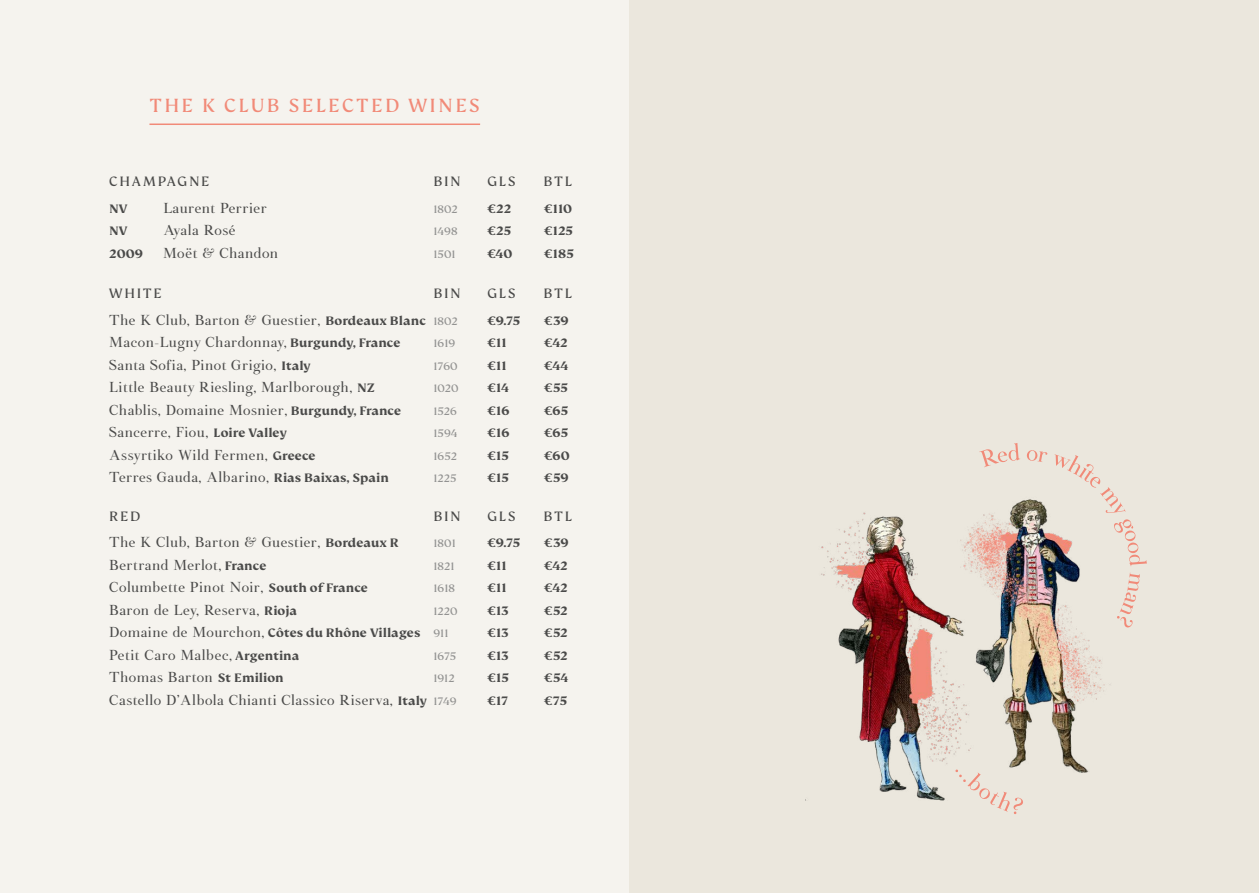
<style>
.page{position:relative;width:1259px;height:893px;background:#fff}
.page>*{position:absolute;margin:0;border:0;box-sizing:border-box;transform-origin:0 0}
.t1{font:21px "FS Kim";letter-spacing:.11em;color:#f18a78}
.t2{font:15px "Botera TFE";letter-spacing:.025em;color:#4a4a49}
.t3{font:15px "FS Kim";letter-spacing:.11em;color:#4a4a49}
.t4{font:700 13.5px "FS Kim";letter-spacing:.005em;color:#4a4a49}
.t5{font:12px "FS Kim";letter-spacing:.01em;color:#929291}
.s1{font-family:"FS Kim";font-weight:700;font-size:13.5px}
.s2{font-family:"FS Kim";font-size:12px;color:#929291}
.s3{font-family:"Botera TFE";font-weight:400;font-size:15px}
.s4{font-weight:400;font-size:12px;color:#929291}
</style>
<div class="page">
<div style="left:0;top:0;width:629px;height:893px;background:#f5f3ee"></div>
<div style="left:629px;top:0;width:630px;height:893px;background:#ebe7dd"></div>
<img style="left:805px;top:512px;width:146px;height:289px">
<img style="left:951px;top:522px;width:160px;height:251px">
<svg style="left:955px;top:769px;width:68px;height:45px"></svg>
<img style="left:979px;top:443px;width:168px;height:185px">
<hr style="left:149px;top:124px;width:331px;height:1px;background:#f18a78">
<h1 class="t1" style="left:149px;top:93px;width:332px">THE K CLUB SELECTED WINES</h1>
<p class="t3" style="left:109px;top:173px;width:102px">CHAMPAGNE</p>
<p class="t3" style="left:433px;top:173px;width:29px">BIN</p>
<p class="t3" style="left:487px;top:173px;width:30px">GLS</p>
<p class="t3" style="left:543px;top:173px;width:30px">BTL</p>
<p class="t4" style="left:109px;top:201px;width:20px">NV</p>
<p class="t2" style="left:163px;top:198px;width:105px">Laurent Perrier</p>
<p class="t5" style="left:433px;top:202px;width:26px">1802</p>
<p class="t4" style="left:487px;top:201px;width:25px">€22</p>
<p class="t4" style="left:544px;top:201px;width:30px">€110</p>
<p class="t4" style="left:109px;top:223px;width:20px">NV</p>
<p class="t2" style="left:163px;top:221px;width:74px">Ayala Rosé</p>
<p class="t5" style="left:433px;top:225px;width:26px">1498</p>
<p class="t4" style="left:487px;top:223px;width:25px">€25</p>
<p class="t4" style="left:544px;top:223px;width:30px">€125</p>
<p class="t4" style="left:109px;top:246px;width:35px">2009</p>
<p class="t2" style="left:163px;top:243px;width:116px">Moët &amp; Chandon</p>
<p class="t5" style="left:433px;top:247px;width:24px">1501</p>
<p class="t4" style="left:487px;top:246px;width:27px">€40</p>
<p class="t4" style="left:544px;top:246px;width:31px">€185</p>
<p class="t3" style="left:109px;top:285px;width:54px">WHITE</p>
<p class="t3" style="left:433px;top:285px;width:29px">BIN</p>
<p class="t3" style="left:487px;top:285px;width:30px">GLS</p>
<p class="t3" style="left:543px;top:285px;width:30px">BTL</p>
<p class="t2" style="left:109px;top:310px;width:350px">The K Club, Barton &amp; Guestier, <span class="s1">Bordeaux Blanc</span> <span class="s2">1802</span></p>
<p class="t4" style="left:487px;top:313px;width:34px">€9.75</p>
<p class="t4" style="left:544px;top:313px;width:26px">€39</p>
<p class="t2" style="left:109px;top:333px;width:293px">Macon-Lugny Chardonnay, <span class="s1">Burgundy, France</span></p>
<p class="t5" style="left:433px;top:337px;width:23px">1619</p>
<p class="t4" style="left:487px;top:335px;width:21px">€11</p>
<p class="t4" style="left:544px;top:335px;width:25px">€42</p>
<p class="t2" style="left:109px;top:355px;width:203px">Santa Sofia, Pinot Grigio, <span class="s1">Italy</span></p>
<p class="t5" style="left:433px;top:359px;width:26px">1760</p>
<p class="t4" style="left:487px;top:358px;width:21px">€11</p>
<p class="t4" style="left:544px;top:358px;width:26px">€44</p>
<p class="t2" style="left:109px;top:378px;width:267px">Little Beauty Riesling, Marlborough, <span class="s1">NZ</span></p>
<p class="t5" style="left:433px;top:382px;width:27px">1020</p>
<p class="t4" style="left:487px;top:380px;width:23px">€14</p>
<p class="t4" style="left:544px;top:380px;width:25px">€55</p>
<p class="t2" style="left:109px;top:400px;width:293px">Chablis, Domaine Mosnier, <span class="s1">Burgundy, France</span></p>
<p class="t5" style="left:433px;top:404px;width:25px">1526</p>
<p class="t4" style="left:487px;top:403px;width:23px">€16</p>
<p class="t4" style="left:544px;top:403px;width:25px">€65</p>
<p class="t2" style="left:109px;top:423px;width:179px">Sancerre, Fiou, <span class="s1">Loire Valley</span></p>
<p class="t5" style="left:433px;top:427px;width:26px">1594</p>
<p class="t4" style="left:487px;top:425px;width:23px">€16</p>
<p class="t4" style="left:544px;top:425px;width:25px">€65</p>
<p class="t2" style="left:109px;top:445px;width:208px">Assyrtiko Wild Fermen, <span class="s1">Greece</span></p>
<p class="t5" style="left:433px;top:449px;width:25px">1652</p>
<p class="t4" style="left:487px;top:448px;width:23px">€15</p>
<p class="t4" style="left:544px;top:448px;width:27px">€60</p>
<p class="t2" style="left:109px;top:468px;width:281px">Terres Gauda, Albarino, <span class="s1">Rias Baixas, Spain</span></p>
<p class="t5" style="left:433px;top:472px;width:25px">1225</p>
<p class="t4" style="left:487px;top:470px;width:23px">€15</p>
<p class="t4" style="left:544px;top:470px;width:26px">€59</p>
<p class="t3" style="left:109px;top:507px;width:32px">RED</p>
<p class="t3" style="left:433px;top:507px;width:29px">BIN</p>
<p class="t3" style="left:487px;top:507px;width:30px">GLS</p>
<p class="t3" style="left:543px;top:507px;width:30px">BTL</p>
<p class="t2" style="left:109px;top:533px;width:291px">The K Club, Barton &amp; Guestier, <span class="s1">Bordeaux R</span></p>
<p class="t5" style="left:433px;top:537px;width:24px">1801</p>
<p class="t4" style="left:487px;top:535px;width:34px">€9.75</p>
<p class="t4" style="left:544px;top:535px;width:26px">€39</p>
<p class="t2" style="left:109px;top:555px;width:159px">Bertrand Merlot, <span class="s1">France</span></p>
<p class="t5" style="left:433px;top:559px;width:23px">1821</p>
<p class="t4" style="left:487px;top:558px;width:21px">€11</p>
<p class="t4" style="left:544px;top:558px;width:25px">€42</p>
<p class="t2" style="left:109px;top:578px;width:260px">Columbette Pinot Noir, <span class="s1">South of France</span></p>
<p class="t5" style="left:433px;top:582px;width:23px">1618</p>
<p class="t4" style="left:487px;top:580px;width:21px">€11</p>
<p class="t4" style="left:544px;top:580px;width:25px">€42</p>
<p class="t2" style="left:109px;top:600px;width:189px">Baron de Ley, Reserva, <span class="s1">Rioja</span></p>
<p class="t5" style="left:433px;top:604px;width:26px">1220</p>
<p class="t4" style="left:487px;top:603px;width:23px">€13</p>
<p class="t4" style="left:544px;top:603px;width:25px">€52</p>
<p class="t4" style="left:109px;top:625px;width:341px"><span class="s3">Domaine de Mourchon,</span> Côtes du Rhône Villages <span class="s4">911</span></p>
<p class="t4" style="left:487px;top:625px;width:23px">€13</p>
<p class="t4" style="left:544px;top:625px;width:25px">€52</p>
<p class="t2" style="left:109px;top:645px;width:192px">Petit Caro Malbec, <span class="s1">Argentina</span></p>
<p class="t5" style="left:433px;top:649px;width:24px">1675</p>
<p class="t4" style="left:487px;top:648px;width:23px">€13</p>
<p class="t4" style="left:544px;top:648px;width:25px">€52</p>
<p class="t2" style="left:109px;top:668px;width:176px">Thomas Barton <span class="s1">St Emilion</span></p>
<p class="t5" style="left:433px;top:672px;width:23px">1912</p>
<p class="t4" style="left:487px;top:670px;width:23px">€15</p>
<p class="t4" style="left:544px;top:670px;width:26px">€54</p>
<p class="t2" style="left:109px;top:690px;width:348px">Castello D’Albola Chianti Classico Riserva, <span class="s1">Italy</span> <span class="s2">1749</span></p>
<p class="t4" style="left:487px;top:693px;width:22px">€17</p>
<p class="t4" style="left:544px;top:693px;width:24px">€75</p>
</div>
